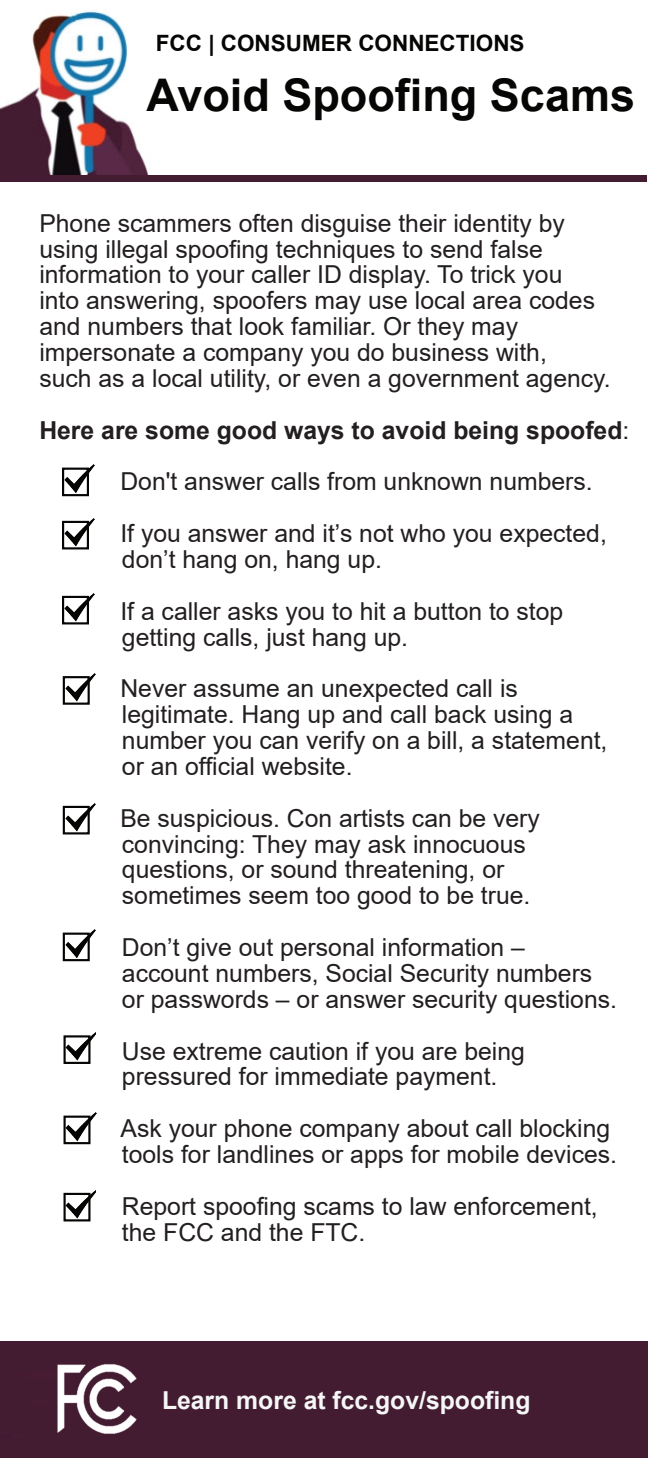
<style>
.page{position:relative;width:648px;height:1458px;background:#fff}
.page>*{position:absolute;margin:0;border:0;box-sizing:border-box;transform-origin:0 0}
.t1{font:700 45px "Arial";color:#060705}
.t2{font:24.75px/25.9px "Arial";color:#231f20}
.t3{font:700 24.75px "Arial";color:#f5f7f7}
.t4{font:700 22.5px "Arial";color:#050504}
.s1{font-weight:700}
</style>
<div class="page">
<img style="left:0;top:11px;width:149px;height:164px">
<div style="left:0;top:175px;width:646px;height:7px;background:#441c32"></div>
<div style="left:0;top:1341px;width:648px;height:117px;background:#441c32"></div>
<img style="left:62px;top:464px;width:32px;height:33px">
<div style="left:62px;top:468px;width:27px;height:28px;border:2px solid #050504"></div>
<img style="left:39px;top:1342px;width:117px;height:113px">
<img style="left:76px;top:1362px;width:63px;height:75px">
<img style="left:62px;top:518px;width:32px;height:32px">
<div style="left:62px;top:521px;width:27px;height:28px;border:2px solid #050504"></div>
<img style="left:62px;top:593px;width:32px;height:32px">
<div style="left:62px;top:596px;width:27px;height:28px;border:2px solid #050504"></div>
<img style="left:62px;top:673px;width:33px;height:32px">
<div style="left:63px;top:676px;width:27px;height:29px;border:2px solid #050504"></div>
<img style="left:62px;top:803px;width:33px;height:32px">
<div style="left:63px;top:806px;width:27px;height:28px;border:2px solid #050504"></div>
<img style="left:62px;top:929px;width:33px;height:33px">
<div style="left:63px;top:933px;width:27px;height:28px;border:2px solid #050504"></div>
<img style="left:63px;top:1032px;width:33px;height:32px">
<div style="left:64px;top:1035px;width:27px;height:29px;border:2px solid #050504"></div>
<img style="left:63px;top:1112px;width:33px;height:33px">
<div style="left:64px;top:1116px;width:27px;height:28px;border:2px solid #050504"></div>
<img style="left:63px;top:1190px;width:33px;height:32px">
<div style="left:64px;top:1193px;width:27px;height:28px;border:2px solid #050504"></div>
<p class="t4" style="left:156px;top:27px;width:370px">FCC | CONSUMER CONNECTIONS</p>
<h1 class="t1" style="left:147px;top:63px;width:490px">Avoid Spoofing Scams</h1>
<p class="t2" style="left:39px;top:210px;width:573px">Phone scammers often disguise their identity by using illegal spoofing techniques to send false information to your caller ID display. To trick you<br>into answering, spoofers may use local area codes and numbers that look familiar. Or they may impersonate a company you do business with,<br>such as a local utility, or even a government agency.</p>
<p class="t2" style="left:120px;top:404px;width:511px;line-height:51.8px;text-indent:-81px"><span class="s1">Here are some good ways to avoid being spoofed</span>:<br>Don't answer calls from unknown numbers.<br>If you answer and it’s not who you expected,</p>
<p class="t2" style="left:120px;top:533px;width:445px;line-height:51.8px">don’t hang on, hang up.<br>If a caller asks you to hit a button to stop</p>
<p class="t2" style="left:120px;top:611px;width:399px;line-height:51.8px">getting calls, just hang up.<br>Never assume an unexpected call is</p>
<p class="t2" style="left:122px;top:701px;width:487px">legitimate. Hang up and call back using a number you can verify on a bill, a statement, or an official website.</p>
<p class="t2" style="left:120px;top:805px;width:421px">Be suspicious. Con artists can be very convincing: They may ask innocuous questions, or sound threatening, or sometimes seem too good to be true.</p>
<p class="t2" style="left:122px;top:934px;width:497px">Don’t give out personal information – account numbers, Social Security numbers or passwords – or answer security questions.</p>
<p class="t2" style="left:122px;top:1038px;width:405px">Use extreme caution if you are being pressured for immediate payment.</p>
<p class="t2" style="left:121px;top:1115px;width:498px">Ask your phone company about call blocking tools for landlines or apps for mobile devices.</p>
<p class="t2" style="left:122px;top:1193px;width:477px">Report spoofing scams to law enforcement, the FCC and the FTC.</p>
<p class="t3" style="left:162px;top:1382px;width:370px">Learn more at fcc.gov/spoofing</p>
</div>
